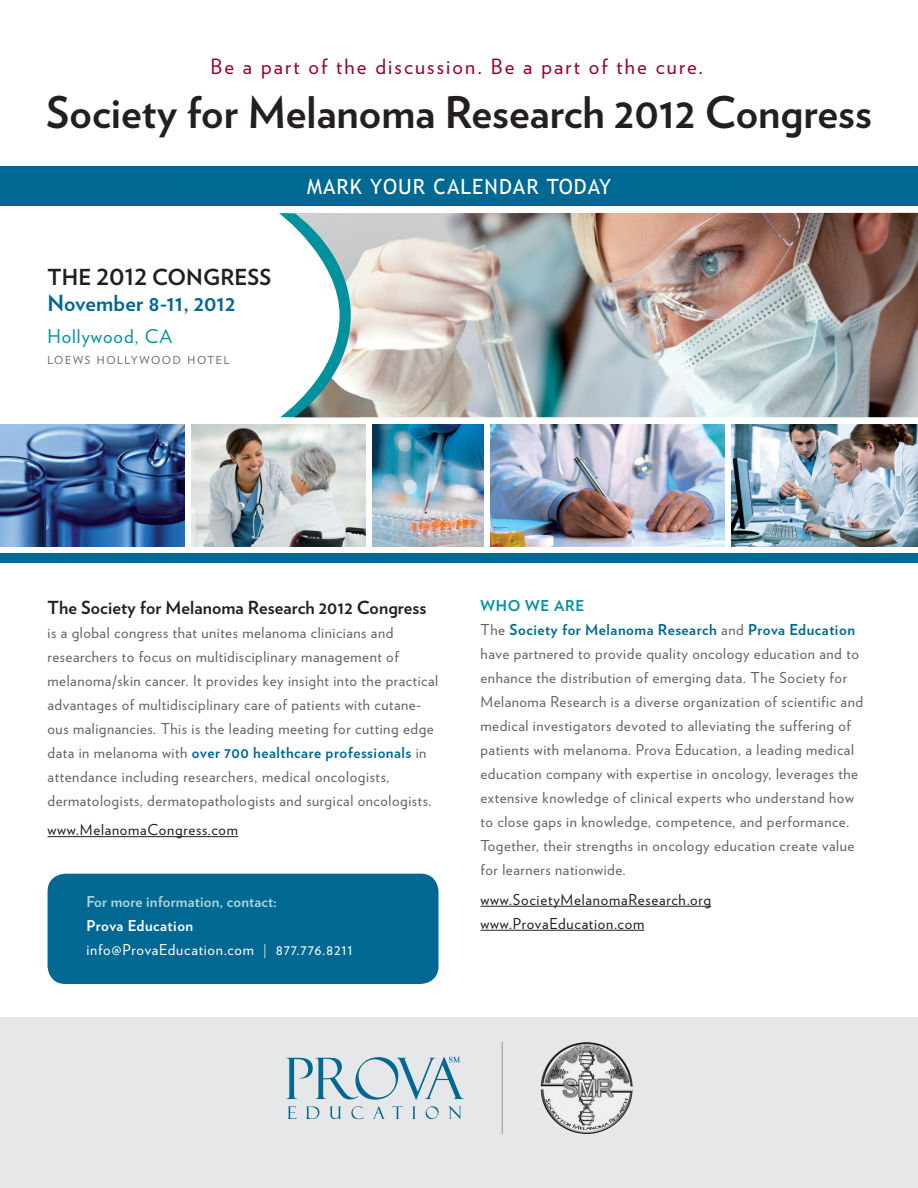
<style>
.page{position:relative;width:918px;height:1188px;background:#fff}
.page>*{position:absolute;margin:0;border:0;box-sizing:border-box;transform-origin:0 0}
.t1{font:700 43.5px "Verlag";color:#231f20}
.t2{font:700 22.05px/26.1px "Verlag";letter-spacing:.005em;color:#006893}
.t3{font:21px "Verlag";letter-spacing:.1em;color:#98012d}
.t4{font:21px "Trebuchet MS";letter-spacing:.05em;color:#fff}
.t5{font:18.9px "Verlag";letter-spacing:.05em;color:#00919f}
.t6{font:700 18px "Verlag";letter-spacing:.005em;color:#231f20}
.t7{font:15px/24px "Verlag";letter-spacing:.035em;color:#636366}
.t8{font:15px/24px "Verlag";letter-spacing:.05em;color:#231f20}
.t9{font:15px/24px "Verlag";letter-spacing:.05em;color:#fff}
.t10{font:10.95px "Verlag";letter-spacing:.145em;color:#636366}
.s1{color:#231f20}
.s2{font-weight:700;color:#006893}
.s3{font-weight:700;color:#abd5db}
.s4{font-weight:700}
.s5{color:#abd5db}
.s6{font-weight:700;color:#00919f}
</style>
<div class="page">
<div style="left:48px;top:874px;width:391px;height:110px;background:#006893;border-radius:18px"></div>
<hr style="left:48px;top:836px;width:190px;height:1px;background:#231f20">
<hr style="left:481px;top:906px;width:230px;height:1px;background:#231f20">
<hr style="left:481px;top:930px;width:163px;height:1px;background:#231f20">
<svg style="left:279px;top:213px;width:15px;height:204px"></svg>
<div style="left:0;top:1017px;width:918px;height:145px;background:#e6e7e9"></div>
<img style="left:294px;top:213px;width:624px;height:204px">
<img style="left:191px;top:425px;width:174px;height:122px">
<img style="left:491px;top:425px;width:233px;height:122px">
<img style="left:731px;top:425px;width:187px;height:122px">
<img style="left:0;top:425px;width:184px;height:122px">
<img style="left:372px;top:425px;width:112px;height:122px">
<div style="left:0;top:553px;width:918px;height:10px;background:#006893"></div>
<div style="left:0;top:167px;width:918px;height:39px;background:#006893"></div>
<svg style="left:286px;top:1057px;width:178px;height:43px"></svg>
<svg style="left:288px;top:1106px;width:8px;height:13px"></svg>
<svg style="left:306px;top:1106px;width:13px;height:13px"></svg>
<svg style="left:330px;top:1106px;width:11px;height:13px"></svg>
<svg style="left:351px;top:1106px;width:13px;height:13px"></svg>
<svg style="left:373px;top:1106px;width:12px;height:13px"></svg>
<svg style="left:392px;top:1106px;width:11px;height:13px"></svg>
<svg style="left:412px;top:1106px;width:4px;height:13px"></svg>
<svg style="left:426px;top:1106px;width:13px;height:13px"></svg>
<svg style="left:448px;top:1106px;width:13px;height:13px"></svg>
<img style="left:541px;top:1042px;width:92px;height:92px;border-radius:46px">
<hr style="left:502px;top:1042px;width:1px;height:92px;background:#939598">
<div style="left:0;top:1157px;width:918px;height:31px;background:#e7e7e8"></div>
<p class="t3" style="left:211px;top:51px;width:494px">Be a part of the discussion. Be a part of the cure.</p>
<p class="t1" style="left:46px;top:79px;width:827px">Society for Melanoma Research 2012 Congress</p>
<p class="t2" style="left:48px;top:263px;width:225px"><span class="s1">The 2012 CongReSS </span>november 8-11, 2012</p>
<p class="t5" style="left:48px;top:322px;width:126px">Hollywood, CA</p>
<p class="t10" style="left:48px;top:352px;width:184px">LOEWS HOLLYWOOD HOTEL</p>
<p class="t4" style="left:307px;top:174px;width:305px">MARK YOUR CALENDAR TODAY</p>
<p class="t6" style="left:48px;top:593px;width:380px">The Society for Melanoma Research 2012 Congress</p>
<p class="t7" style="left:48px;top:620px;width:392px">is a global congress that unites melanoma clinicians and researchers to focus on multidisciplinary management of melanoma/skin cancer. It provides key insight into the practical advantages of multidisciplinary care of patients with cutane&shy;ous malignancies. This is the leading meeting for cutting edge data in melanoma with <span class="s2">over 700 healthcare professionals</span> in attendance including researchers, medical oncologists, dermatologists, dermatopathologists and surgical oncologists.</p>
<p class="t8" style="left:48px;top:817px;width:192px">www.MelanomaCongress.com</p>
<p class="t9" style="left:86px;top:889px;width:268px"><span class="s3">For more information, contact:<br></span><span class="s4">Prova education </span>info@ProvaEducation.com <span class="s5">|</span> 877.776.8211</p>
<p class="t7" style="left:481px;top:593px;width:384px"><span class="s6">Who We ARe<br></span>The <span class="s2">Society for Melanoma Research</span> and <span class="s2">Prova education </span>have partnered to provide quality oncology education and to enhance the distribution of emerging data. The Society for Melanoma Research is a diverse organization of scientific and medical investigators devoted to alleviating the suffering of patients with melanoma. Prova Education, a leading medical education company with expertise in oncology, leverages the extensive knowledge of clinical experts who understand how to close gaps in knowledge, competence, and performance.<br>Together, their strengths in oncology education create value for learners nationwide.</p>
<p class="t8" style="left:481px;top:887px;width:232px">www.SocietyMelanomaResearch.org www.ProvaEducation.com</p>
</div>
